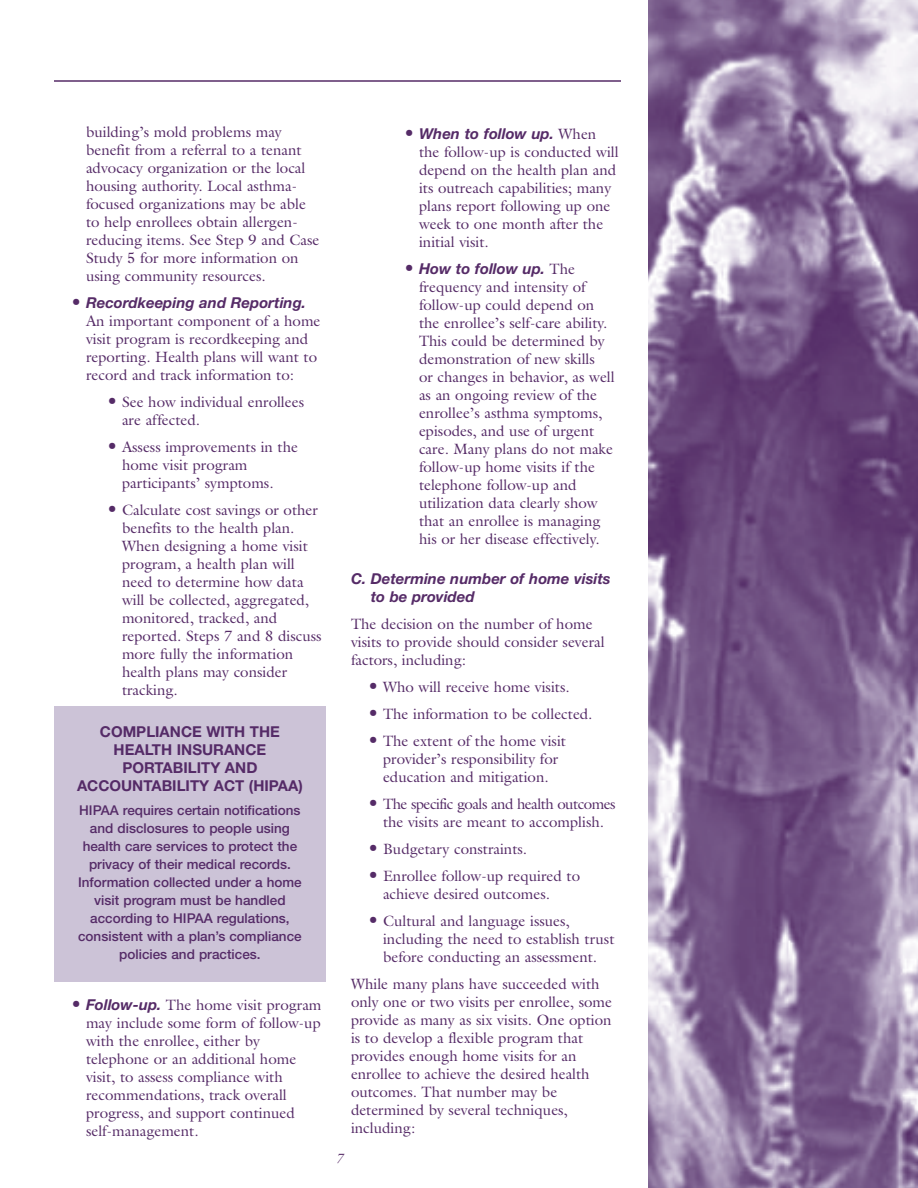
<style>
.page{position:relative;width:918px;height:1188px;background:#fff}
.page>*{position:absolute;margin:0;border:0;box-sizing:border-box;transform-origin:0 0}
.t1{font:15px/18px "Galliard";color:#552b67}
.t2{font:italic 700 15px/18px "Helvetica Neue";color:#552b67}
.t3{font:700 15px/18px "Helvetica Neue";color:#552b67;text-align:center}
.t4{font:15px/18px "Galliard";letter-spacing:-.035em;color:#552b67;text-align:center}
.t5{font:500 13.5px/18px "Helvetica Neue";color:#552b67;text-align:center}
.t6{font:italic 13.5px "Galliard";color:#552b67}
.s1{font-family:"Galliard";font-style:normal;font-size:18px}
.s2{font-weight:700;font-size:18px}
.s3{font-family:"Helvetica Neue";font-weight:700;font-style:italic}
.s4{font-family:"Galliard";font-weight:400;font-style:normal}
</style>
<div class="page">
<hr style="left:54px;top:80px;width:567px;height:2px;background:#552b67">
<img style="left:648px;top:0;width:270px;height:1188px">
<div style="left:54px;top:707px;width:272px;height:275px;background:#ccc3d7"></div>
<p class="t1" style="left:86px;top:123px;width:235px">building’s mold problems may benefit from a referral to a tenant advocacy organization or the local housing authority. Local asthma&shy;focused organizations may be able to help enrollees obtain allergen&shy;reducing items. See Step 9 and Case<br>Study 5 for more information on using community resources.</p>
<p class="t2" style="left:72px;top:295px;width:236px"><span class="s1">•</span> Recordkeeping and Reporting.</p>
<p class="t1" style="left:86px;top:312px;width:236px">An important component of a home visit program is recordkeeping and reporting. Health plans will want to record and track information to:</p>
<p class="t1" style="left:122px;top:393px;width:184px;text-indent:-14px"><span class="s2">•</span> See how individual enrollees are affected.</p>
<p class="t1" style="left:122px;top:438px;width:177px;text-indent:-14px"><span class="s2">•</span> Assess improvements in the home visit program participants’ symptoms.</p>
<p class="t1" style="left:122px;top:501px;width:201px;text-indent:-14px"><span class="s2">•</span> Calculate cost savings or other benefits to the health plan.<br>When designing a home visit program, a health plan will need to determine how data will be collected, aggregated, monitored, tracked, and reported. Steps 7 and 8 discuss more fully the information health plans may consider tracking.</p>
<p class="t3" style="left:77px;top:724px;width:227px">COMPLIANCE WITH THE<br>HEALTH INSURANCE<br>PORTABILITY AND<br>ACCOUNTABILITY ACT (HIPAA)</p>
<p class="t5" style="left:78px;top:803px;width:225px">HIPAA requires certain notifications and disclosures to people using health care services to protect the privacy of their medical records.<br>Information collected under a home visit program must be handled according to HIPAA regulations, consistent with a plan’s compliance policies and practices.</p>
<p class="t1" style="left:86px;top:996px;width:237px;text-indent:-14px"><span class="s2">•</span> <span class="s3">Follow-up.</span> The home visit program may include some form of follow-up with the enrollee, either by telephone or an additional home visit, to assess compliance with recommendations, track overall progress, and support continued self-management.</p>
<p class="t2" style="left:405px;top:126px;width:193px"><span class="s1">•</span> When to follow up. <span class="s4">When</span></p>
<p class="t1" style="left:419px;top:143px;width:201px">the follow-up is conducted will depend on the health plan and its outreach capabilities; many plans report following up one week to one month after the initial visit.</p>
<p class="t2" style="left:405px;top:261px;width:172px"><span class="s1">•</span> How to follow up. <span class="s4">The</span></p>
<p class="t1" style="left:419px;top:278px;width:197px">frequency and intensity of follow-up could depend on the enrollee’s self-care ability.<br>This could be determined by demonstration of new skills<br>or changes in behavior, as well as an ongoing review of the enrollee’s asthma symptoms, episodes, and use of urgent care. Many plans do not make follow-up home visits if the telephone follow-up and utilization data clearly show that an enrollee is managing his or her disease effectively.</p>
<p class="t2" style="left:371px;top:571px;width:242px;text-indent:-20px">C. Determine number of home visits to be provided</p>
<p class="t1" style="left:351px;top:615px;width:255px">The decision on the number of home visits to provide should consider several factors, including:</p>
<p class="t1" style="left:369px;top:678px;width:202px"><span class="s2">•</span> Who will receive home visits.</p>
<p class="t1" style="left:369px;top:705px;width:225px"><span class="s2">•</span> The information to be collected.</p>
<p class="t1" style="left:369px;top:732px;width:199px;text-align:center"><span class="s2">•</span> The extent of the home visit provider’s responsibility for education and mitigation.</p>
<p class="t4" style="left:369px;top:795px;width:248px"><span class="s2">•</span> The specific goals and health outcomes the visits are meant to accomplish.</p>
<p class="t1" style="left:369px;top:840px;width:160px"><span class="s2">•</span> Budgetary constraints.</p>
<p class="t1" style="left:383px;top:867px;width:199px;text-indent:-14px"><span class="s2">•</span> Enrollee follow-up required to achieve desired outcomes.</p>
<p class="t1" style="left:383px;top:912px;width:233px;text-indent:-14px"><span class="s2">•</span> Cultural and language issues, including the need to establish trust before conducting an assessment.</p>
<p class="t1" style="left:351px;top:975px;width:263px">While many plans have succeeded with only one or two visits per enrollee, some provide as many as six visits. One option is to develop a flexible program that provides enough home visits for an enrollee to achieve the desired health outcomes. That number may be determined by several techniques, including:</p>
<p class="t6" style="left:336px;top:1151px;width:9px">7</p>
</div>
